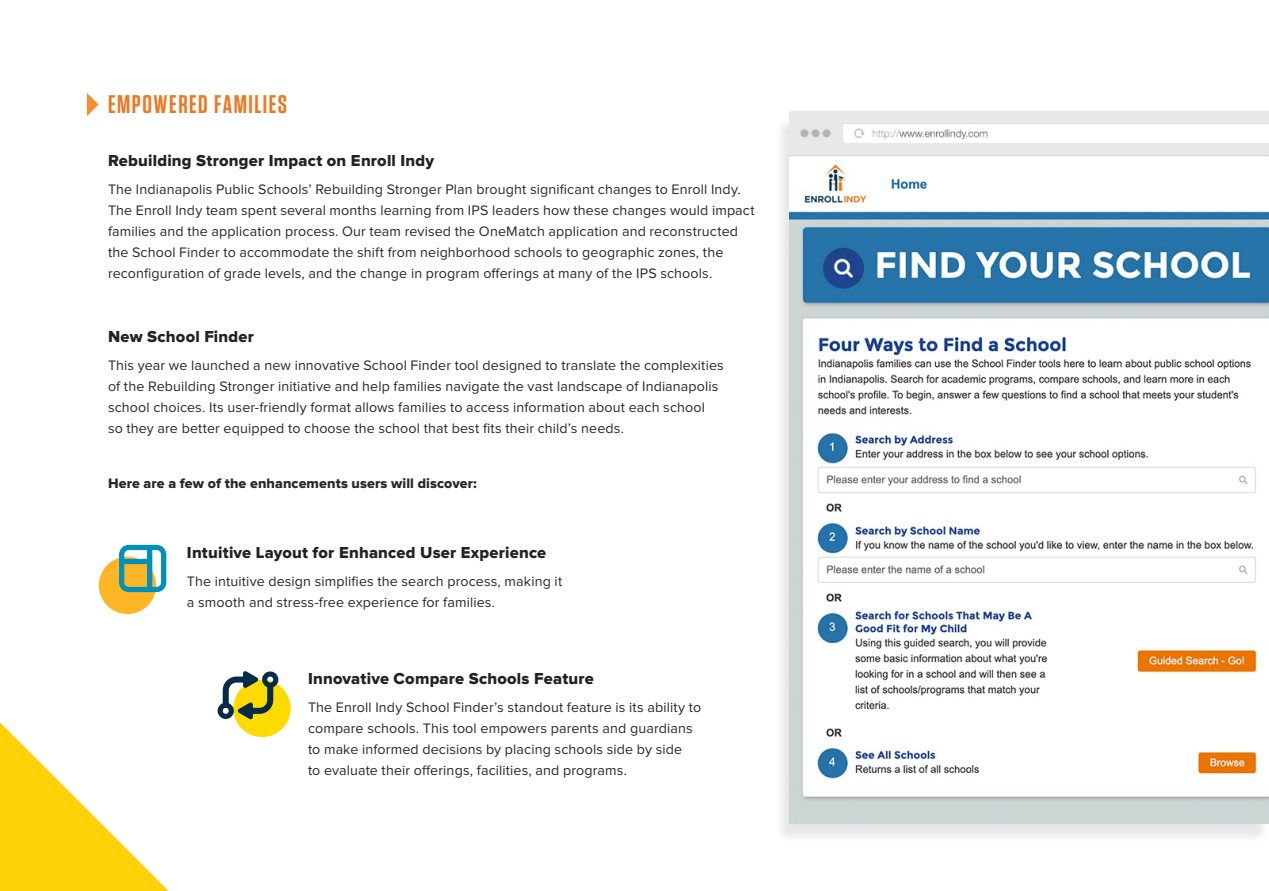
<style>
.page{position:relative;width:1269px;height:891px;background:#fff}
.page>*{position:absolute;margin:0;border:0;box-sizing:border-box;transform-origin:0 0}
.t1{font:600 25.5px "Tungsten";letter-spacing:.06em;color:#ea7923}
.t2{font:16.5px "Proxima Nova Extrabld";letter-spacing:.01em;color:#222223}
.t3{font:14.25px/21px "Proxima Nova";letter-spacing:.01em;color:#292829}
.t4{font:14.25px "Proxima Nova Extrabld";letter-spacing:.01em;color:#292829}
</style>
<div class="page">
<div style="left:99px;top:557px;width:57px;height:57px;background:#fcb525;border-radius:50%"></div>
<div style="left:233px;top:680px;width:58px;height:57px;background:#fdda00;border-radius:50%"></div>
<svg style="left:119px;top:545px;width:47px;height:47px"></svg>
<svg style="left:218px;top:671px;width:60px;height:48px"></svg>
<svg style="left:0;top:722px;width:169px;height:169px"></svg>
<svg style="left:87px;top:93px;width:12px;height:23px"></svg>
<div style="left:774px;top:116px;width:495px;height:728px;background:#000;opacity:.1"></div>
<img style="left:789px;top:111px;width:480px;height:713px">
<h1 class="t1" style="left:108px;top:91px;width:181px">EMPOWERED FAMILIES</h1>
<p class="t2" style="left:108px;top:153px;width:328px">Rebuilding Stronger Impact on Enroll Indy</p>
<p class="t3" style="left:108px;top:179px;width:648px">The Indianapolis Public Schools’ Rebuilding Stronger Plan brought significant changes to Enroll Indy.<br>The Enroll Indy team spent several months learning from IPS leaders how these changes would impact families and the application process. Our team revised the OneMatch application and reconstructed the School Finder to accommodate the shift from neighborhood schools to geographic zones, the reconfiguration of grade levels, and the change in program offerings at many of the IPS schools.</p>
<p class="t2" style="left:108px;top:329px;width:148px">New School Finder</p>
<p class="t3" style="left:108px;top:355px;width:617px">This year we launched a new innovative School Finder tool designed to translate the complexities of the Rebuilding Stronger initiative and help families navigate the vast landscape of Indianapolis school choices. Its user-friendly format allows families to access information about each school<br>so they are better equipped to choose the school that best fits their child’s needs.</p>
<p class="t4" style="left:108px;top:476px;width:370px">Here are a few of the enhancements users will discover:</p>
<p class="t2" style="left:187px;top:545px;width:361px">Intuitive Layout for Enhanced User Experience</p>
<p class="t3" style="left:187px;top:571px;width:377px">The intuitive design simplifies the search process, making it a smooth and stress-free experience for families.</p>
<p class="t2" style="left:308px;top:671px;width:287px">Innovative Compare Schools Feature</p>
<p class="t3" style="left:308px;top:697px;width:395px">The Enroll Indy School Finder’s standout feature is its ability to compare schools. This tool empowers parents and guardians to make informed decisions by placing schools side by side<br>to evaluate their offerings, facilities, and programs.</p>
</div>
